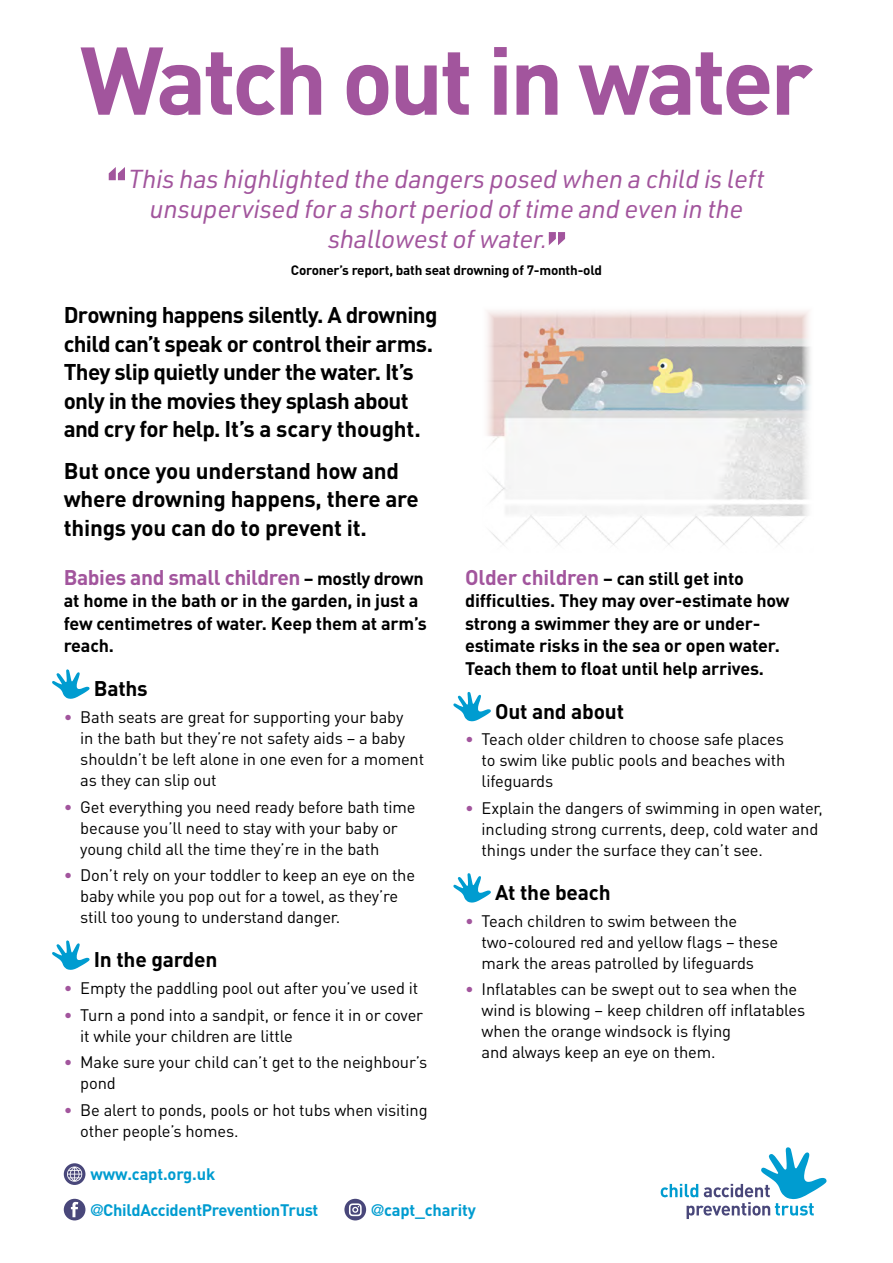
<style>
.page{position:relative;width:893px;height:1263px;background:#fff}
.page>*{position:absolute;margin:0;border:0;box-sizing:border-box;transform-origin:0 0}
.t1{font:700 94.5px "DIN Pro";letter-spacing:-.04em;color:#a2559d}
._17_DIN_ital_QUOTE{font:italic 25.5px "URWDIN";letter-spacing:-.01em;color:#a2559d}
._15_20_DIN_PRO_Bold{font:700 22.5px/28.5px "DIN Pro";letter-spacing:-.03em;color:#000}
._15_20_DIN_PRO_Bold-2{font:700 22.5px/28.5px "DIN Pro";letter-spacing:-.01em;color:#000}
.t2{font:700 21px "DIN Pro";letter-spacing:-.01em;color:#000}
.t3{font:700 21px "DIN Pro";letter-spacing:-.02em;color:#a2559d}
.t4{font:700 18px/22.5px "DIN Pro";letter-spacing:-.01em;color:#000}
.t5{font:16.5px/21px "DIN Pro";letter-spacing:-.01em;color:#000}
.t6{font:700 16.5px "DIN Pro";letter-spacing:-.02em;color:#009cd0}
._9_DIN_PRO_quote_cre{font:700 13.5px "DIN Pro";letter-spacing:-.015em;color:#000}
.s1{font-size:18px;color:#000}
.s2{color:#a2559d}
.s3{font-size:21px;color:#a2559d}
.s4{font-family:"DIN Alternate"}
</style>
<div class="page">
<svg style="left:549px;top:232px;width:16px;height:13px"></svg>
<svg style="left:109px;top:167px;width:16px;height:13px"></svg>
<svg style="left:52px;top:669px;width:38px;height:30px"></svg>
<svg style="left:52px;top:940px;width:38px;height:30px"></svg>
<svg style="left:453px;top:692px;width:38px;height:29px"></svg>
<svg style="left:453px;top:873px;width:38px;height:30px"></svg>
<svg style="left:661px;top:1147px;width:165px;height:72px"></svg>
<svg style="left:64px;top:1199px;width:21px;height:21px"></svg>
<svg style="left:344px;top:1199px;width:22px;height:21px"></svg>
<svg style="left:64px;top:1163px;width:21px;height:22px"></svg>
<img style="left:487px;top:310px;width:324px;height:235px">
<p class="t1" style="left:80px;top:16px;width:734px">Watch out in water</p>
<p class="_17_DIN_ital_QUOTE" style="left:128px;top:162px;width:638px">This has highlighted the dangers posed when a child is left</p>
<p class="_17_DIN_ital_QUOTE" style="left:150px;top:192px;width:595px">unsupervised for a short period of time and even in the</p>
<p class="_17_DIN_ital_QUOTE" style="left:328px;top:222px;width:221px">shallowest of water.</p>
<p class="_9_DIN_PRO_quote_cre" style="left:291px;top:261px;width:313px">Coroner’s report, bath seat drowning of 7-month-old</p>
<p class="_15_20_DIN_PRO_Bold" style="left:64px;top:300px;width:375px">Drowning happens silently. A drowning child can’t speak or control their arms.<br>They slip quietly under the water. It’s only in the movies they splash about and cry for help. It’s a scary thought.</p>
<p class="_15_20_DIN_PRO_Bold-2" style="left:64px;top:455px;width:357px">But once you understand how and where drowning happens, there are things you can do to prevent it.</p>
<p class="t3" style="left:64px;top:563px;width:361px">Babies and small children <span class="s1">– mostly drown</span></p>
<p class="t4" style="left:64px;top:589px;width:364px">at home in the bath or in the garden, in just a few centimetres of water. Keep them at arm’s reach.</p>
<p class="t2" style="left:94px;top:674px;width:56px">Baths</p>
<p class="t5" style="left:80px;top:706px;width:345px;text-indent:-17px"><span class="s2">•</span> Bath seats are great for supporting your baby<br>in the bath but they’re not safety aids – a baby shouldn’t be left alone in one even for a moment as they can slip out</p>
<p class="t5" style="left:80px;top:795px;width:337px;text-indent:-17px"><span class="s2">•</span> Get everything you need ready before bath time because you’ll need to stay with your baby or young child all the time they’re in the bath</p>
<p class="t5" style="left:80px;top:864px;width:336px;text-indent:-17px"><span class="s2">•</span> Don’t rely on your toddler to keep an eye on the baby while you pop out for a towel, as they’re still too young to understand danger.</p>
<p class="t2" style="left:94px;top:945px;width:125px">In the garden</p>
<p class="t5" style="left:64px;top:977px;width:356px"><span class="s2">•</span> Empty the paddling pool out after you’ve used it</p>
<p class="t5" style="left:80px;top:1003px;width:344px;text-indent:-17px"><span class="s2">•</span> Turn a pond into a sandpit, or fence it in or cover it while your children are little</p>
<p class="t5" style="left:80px;top:1051px;width:348px;text-indent:-17px"><span class="s2">•</span> Make sure your child can’t get to the neighbour’s pond</p>
<p class="t5" style="left:80px;top:1099px;width:349px;text-indent:-17px"><span class="s2">•</span> Be alert to ponds, pools or hot tubs when visiting other people’s homes.</p>
<p class="t6" style="left:90px;top:1163px;width:126px">www.capt.org.uk</p>
<p class="t4" style="left:465px;top:566px;width:326px"><span class="s3">Older children</span> – can still get into difficulties. They may over-estimate how strong a swimmer they are or under&shy;estimate risks in the sea or open water.<br>Teach them to float until help arrives.</p>
<p class="t2" style="left:495px;top:697px;width:131px">Out and about</p>
<p class="t5" style="left:482px;top:728px;width:305px;text-align:justify;text-indent:-17px"><span class="s2">•</span> Teach older children to choose safe places to swim like public pools and beaches with lifeguards</p>
<p class="t5" style="left:482px;top:797px;width:343px;text-indent:-17px"><span class="s2">•</span> Explain the dangers of swimming in open water, including strong currents, deep, cold water and things under the surface they can’t see.</p>
<p class="t2" style="left:495px;top:878px;width:117px">At the beach</p>
<p class="t5" style="left:482px;top:909px;width:298px;text-indent:-17px"><span class="s2">•</span> Teach children to swim between the two-coloured red and yellow flags – these mark the areas patrolled by lifeguards</p>
<p class="t5" style="left:482px;top:978px;width:325px;text-indent:-17px"><span class="s2">•</span> Inflatables can be swept out to sea when the wind is blowing – keep children off inflatables when the orange windsock is flying<br>and always keep an eye on them.</p>
<p class="t6" style="left:90px;top:1198px;width:230px"><span class="s4">@</span>ChildAccidentPreventionTrust</p>
<p class="t6" style="left:371px;top:1198px;width:106px"><span class="s4">@</span>capt_charity</p>
</div>
